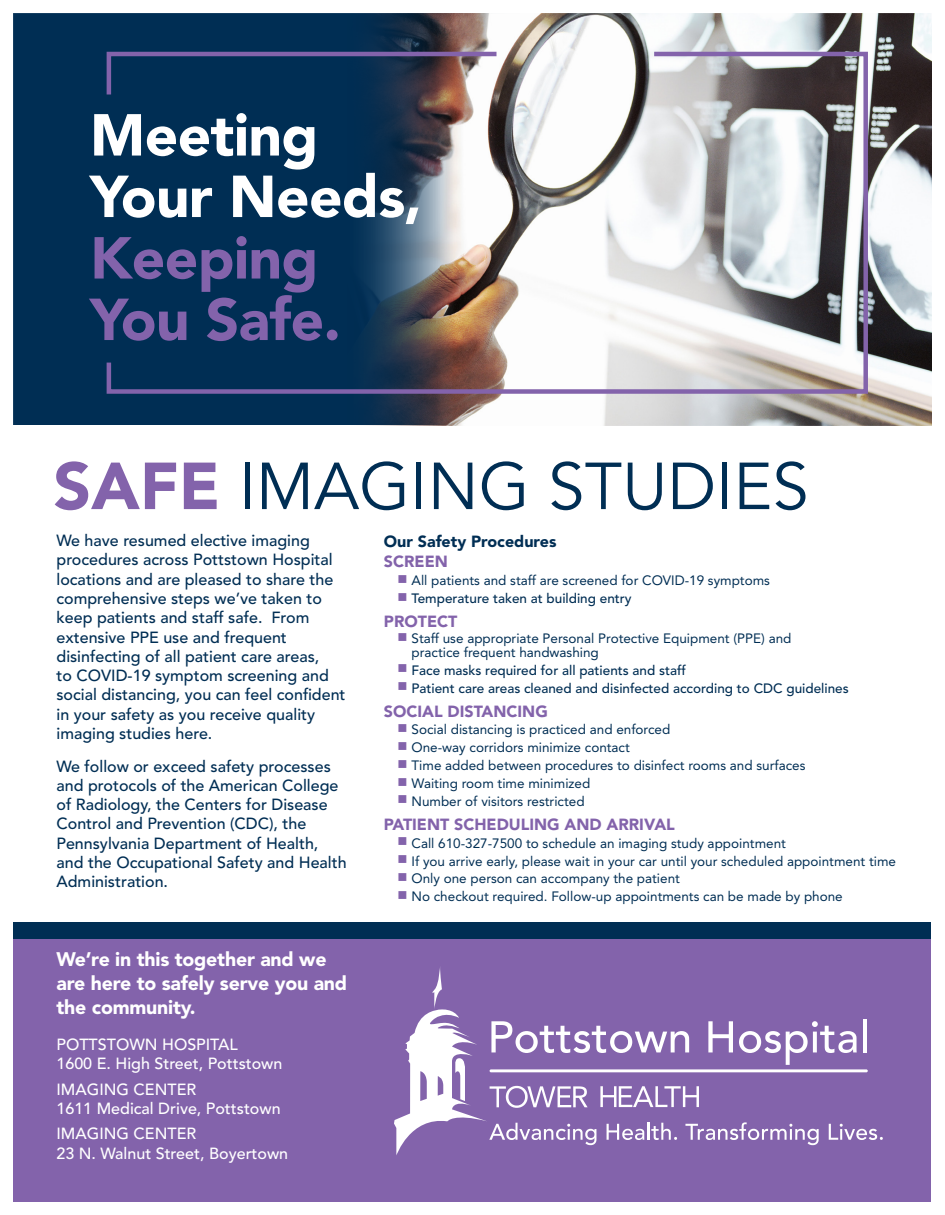
<style>
.page{position:relative;width:945px;height:1215px;background:#fff}
.page>*{position:absolute;margin:0;border:0;box-sizing:border-box;transform-origin:0 0}
.t1{font:65.7px "Avenir";color:#002e54}
.t2{font:900 58.5px "Avenir";letter-spacing:-.01em;color:#fff}
.t3{font:900 58.5px "Avenir";letter-spacing:-.01em;color:#8363ab}
.t4{font:900 19.5px/24px "Avenir";letter-spacing:-.01em;color:#fff}
.t5{font:500 16.05px/19.4px "Avenir";color:#002e54}
.t6{font:500 16.05px "Avenir";color:#fff}
.t7{font:900 16.05px "Avenir";color:#8363ab}
.t8{font:900 16.05px "Avenir";color:#002e54}
.t9{font:13.5px/13.5px "Avenir";color:#002e54}
.t10{font:500 13.5px "Avenir";color:#002e54}
.s1{font-weight:900;color:#8363ab}
.s2{color:#8363ab}
</style>
<div class="page">
<div style="left:14px;top:14px;width:518px;height:411px;background:#002e54"></div>
<div style="left:14px;top:930px;width:918px;height:272px;background:#8363ab"></div>
<img style="left:373px;top:14px;width:559px;height:411px">
<div style="left:14px;top:922px;width:918px;height:16px;background:#002e54"></div>
<img style="left:106px;top:50px;width:764px;height:346px">
<svg style="left:394px;top:967px;width:489px;height:188px"></svg>
<p class="t2" style="left:90px;top:100px;width:230px">Meeting</p>
<p class="t2" style="left:90px;top:161px;width:334px">Your Needs,</p>
<p class="t3" style="left:90px;top:223px;width:230px">Keeping</p>
<p class="t3" style="left:90px;top:284px;width:252px">You Safe.</p>
<p class="t1" style="left:53px;top:449px;width:757px"><span class="s1">SAFE</span> IMAGING STUDIES</p>
<p class="t5" style="left:57px;top:531px;width:291px">We have resumed elective imaging procedures across Pottstown Hospital locations and are pleased to share the comprehensive steps we’ve taken to keep patients and staff safe. From extensive PPE use and frequent disinfecting of all patient care areas,<br>to COVID-19 symptom screening and social distancing, you can feel confident in your safety as you receive quality imaging studies here.</p>
<p class="t5" style="left:57px;top:757px;width:292px">We follow or exceed safety processes and protocols of the American College of Radiology, the Centers for Disease Control and Prevention (CDC), the Pennsylvania Department of Health, and the Occupational Safety and Health Administration.</p>
<p class="t8" style="left:384px;top:531px;width:174px">Our Safety Procedures</p>
<p class="t7" style="left:384px;top:552px;width:65px">SCREEN</p>
<p class="t9" style="left:398px;top:574px;width:374px"><span class="s2">■</span> All patients and staff are screened for COVID-19 symptoms</p>
<p class="t10" style="left:398px;top:591px;width:236px"><span class="s2">■</span> Temperature taken at building entry</p>
<p class="t7" style="left:384px;top:612px;width:75px">PROTECT</p>
<p class="t9" style="left:412px;top:632px;width:381px;text-indent:-14px"><span class="s2">■</span> Staff use appropriate Personal Protective Equipment (PPE) and practice frequent handwashing</p>
<p class="t10" style="left:398px;top:662px;width:290px"><span class="s2">■</span> Face masks required for all patients and staff</p>
<p class="t10" style="left:398px;top:680px;width:453px"><span class="s2">■</span> Patient care areas cleaned and disinfected according to CDC guidelines</p>
<p class="t7" style="left:384px;top:701px;width:165px">SOCIAL DISTANCING</p>
<p class="t9" style="left:398px;top:723px;width:274px"><span class="s2">■</span> Social distancing is practiced and enforced</p>
<p class="t9" style="left:398px;top:741px;width:234px"><span class="s2">■</span> One-way corridors minimize contact</p>
<p class="t9" style="left:398px;top:759px;width:409px"><span class="s2">■</span> Time added between procedures to disinfect rooms and surfaces</p>
<p class="t9" style="left:398px;top:777px;width:194px"><span class="s2">■</span> Waiting room time minimized</p>
<p class="t9" style="left:398px;top:795px;width:189px"><span class="s2">■</span> Number of visitors restricted</p>
<p class="t7" style="left:384px;top:815px;width:292px">PATIENT SCHEDULING AND ARRIVAL</p>
<p class="t9" style="left:398px;top:836px;width:390px"><span class="s2">■</span> Call 610-327-7500 to schedule an imaging study appointment</p>
<p class="t9" style="left:398px;top:854px;width:500px"><span class="s2">■</span> If you arrive early, please wait in your car until your scheduled appointment time</p>
<p class="t9" style="left:398px;top:872px;width:284px"><span class="s2">■</span> Only one person can accompany the patient</p>
<p class="t9" style="left:398px;top:890px;width:447px"><span class="s2">■</span> No checkout required. Follow-up appointments can be made by phone</p>
<p class="t4" style="left:57px;top:947px;width:292px">We’re in this together and we are here to safely serve you and the community.</p>
<p class="t6" style="left:57px;top:1035px;width:183px">POTTSTOWN HOSPITAL</p>
<p class="t6" style="left:57px;top:1054px;width:227px">1600 E. High Street, Pottstown</p>
<p class="t6" style="left:57px;top:1080px;width:141px">IMAGING CENTER</p>
<p class="t6" style="left:57px;top:1099px;width:226px">1611 Medical Drive, Pottstown</p>
<p class="t6" style="left:57px;top:1124px;width:141px">IMAGING CENTER</p>
<p class="t6" style="left:57px;top:1144px;width:233px">23 N. Walnut Street, Boyertown</p>
</div>
